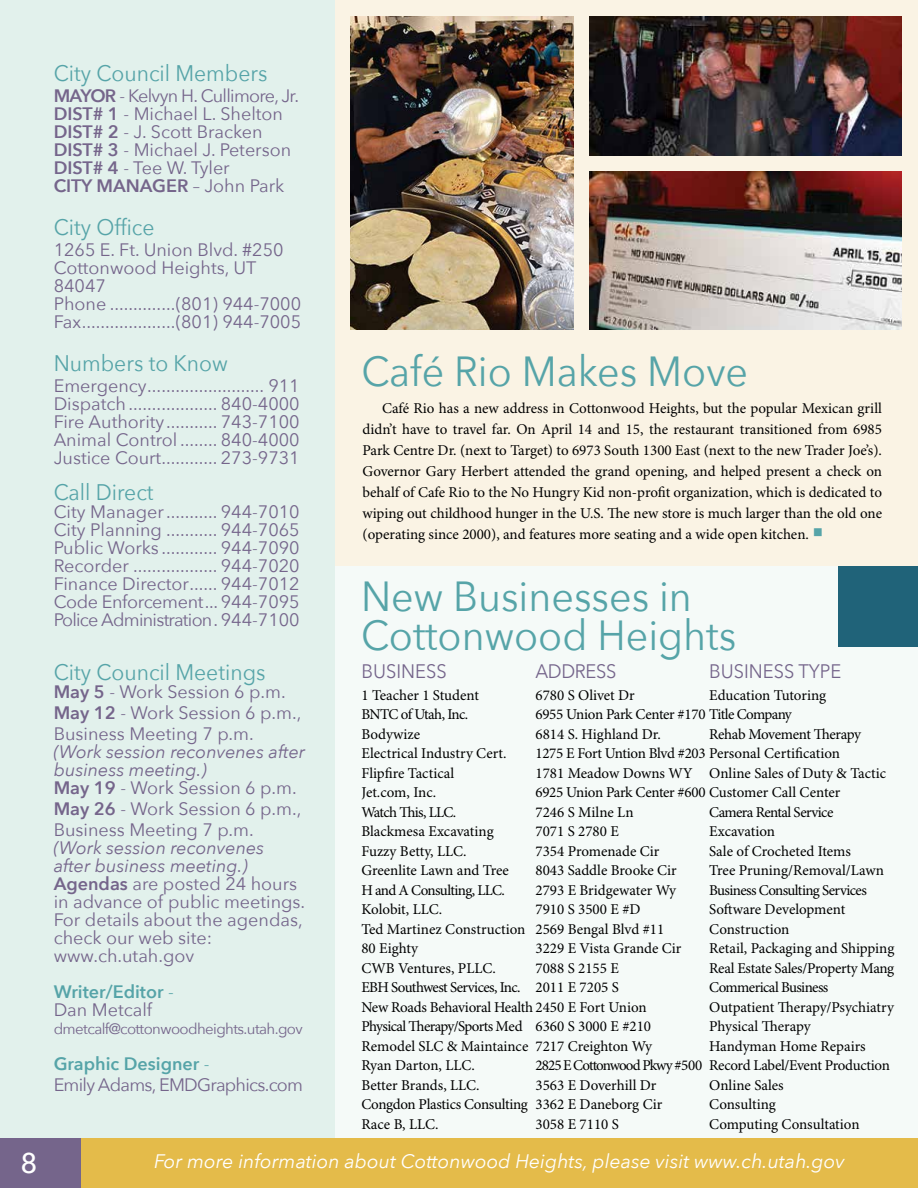
<style>
.page{position:relative;width:918px;height:1188px;background:#fff}
.page>*{position:absolute;margin:0;border:0;box-sizing:border-box;transform-origin:0 0}
.t1{font:42px/39px "Avenir Next";color:#56a4a8;scale:.94 1}
.t2{font:500 28.5px "Avenir Next";color:#fff}
.t3{font:22.5px "Avenir Next";color:#56a4a8;scale:.94 1}
.t4{font:italic 19.5px "Avenir Next";color:#fff}
.t5{font:19.5px "Avenir Next";color:#75658b;scale:.94 1}
.t6{font:19.5px "Avenir Next";letter-spacing:-.02em;color:#75658b;scale:.94 1}
.t7{font:18px/18px "Avenir Next";color:#75658b}
.t8{font:italic 18px/18px "Avenir Next";color:#75658b}
.t9{font:18px/21px "Avenir Next";letter-spacing:-.04em;color:#75658b}
.t10{font:600 18px/18px "Avenir Next";color:#56a4a8}
.t11{font:15px/21px "Minion Pro";letter-spacing:-.005em;color:#000;text-align:justify}
.t12{font:15px "Minion Pro";letter-spacing:-.04em;color:#000}
.t13{font:15px "Minion Pro";letter-spacing:-.03em;color:#000}
.t14{font:15px "Minion Pro";letter-spacing:-.045em;color:#000}
.t15{font:15px "Minion Pro";letter-spacing:-.035em;color:#000}
.t16{font:15px "Avenir Next";letter-spacing:-.04em;color:#75658b}
.t17{font:15px "Minion Pro";letter-spacing:-.025em;color:#000}
.s1{font-weight:600}
.s2{font-weight:600;font-style:normal}
.s3{font-style:normal}
.s4{font-style:italic}
.s5{font-weight:400}
.s6{font-weight:400;color:#75658b}
.s7{font-weight:600;color:#56a4a8}
.s8{color:#56a4a8}
.s9{font-size:27px;color:#56a4a8}
</style>
<div class="page">
<div style="left:335px;top:0;width:583px;height:572px;background:#faf3e4"></div>
<div style="left:16px;top:1138px;width:902px;height:50px;background:#e4bb4a"></div>
<div style="left:0;top:1138px;width:81px;height:50px;background:#75658b"></div>
<div style="left:335px;top:566px;width:583px;height:572px;background:#f5faf8"></div>
<div style="left:0;top:0;width:335px;height:1138px;background:#e2f1ec"></div>
<img style="left:590px;top:172px;width:312px;height:158px">
<img style="left:351px;top:16px;width:222px;height:314px">
<img style="left:590px;top:16px;width:312px;height:139px">
<div style="left:839px;top:566px;width:79px;height:81px;background:#206379"></div>
<h3 class="t3" style="left:54px;top:54px;width:229px">City Council Members</h3>
<p class="t7" style="left:54px;top:86px;width:247px"><span class="s1">MAYOR</span> - Kelvyn H. Cullimore, Jr.<br><span class="s1">DIST# 1</span> - Michael L. Shelton<br><span class="s1">DIST# 2</span> - J. Scott Bracken<br><span class="s1">DIST# 3</span> - Michael J. Peterson<br><span class="s1">DIST# 4</span> - Tee W. Tyler<br><span class="s1">CITY MANAGER</span> – John Park</p>
<h3 class="t3" style="left:54px;top:208px;width:109px">City Office</h3>
<p class="t7" style="left:54px;top:240px;width:249px">1265 E. Ft. Union Blvd. #250<br>Cottonwood Heights, UT<br>84047<br>Phone ..............(801) 944-7000<br>Fax....................(801) 944-7005</p>
<h3 class="t3" style="left:54px;top:344px;width:187px">Numbers to Know</h3>
<p class="t7" style="left:54px;top:375px;width:248px;text-align:justify">Emergency......................... 911<br>Dispatch ................... 840-4000<br>Fire Authority........... 743-7100<br>Animal Control ........ 840-4000<br>Justice Court............ 273-9731</p>
<h3 class="t3" style="left:54px;top:473px;width:108px">Call Direct</h3>
<p class="t7" style="left:54px;top:501px;width:248px;text-align:justify">City Manager........... 944-7010<br>City Planning ........... 944-7065<br>Public Works ............ 944-7090<br>Recorder .................. 944-7020<br>Finance Director...... 944-7012<br>Code Enforcement... 944-7095<br>Police Administration. 944-7100</p>
<h3 class="t3" style="left:54px;top:653px;width:227px">City Council Meetings</h3>
<p class="t7" style="left:54px;top:680px;width:249px;line-height:21px"><span class="s1">May 5</span> - Work Session 6 p.m.<br><span class="s1">May 12</span> - Work Session 6 p.m.,<br>Business Meeting 7 p.m.</p>
<p class="t8" style="left:54px;top:741px;width:253px">(Work session reconvenes after business meeting.)<br><span class="s2">May 19</span> <span class="s3">- Work Session 6 p.m.</span></p>
<p class="t7" style="left:54px;top:797px;width:249px;line-height:21px"><span class="s1">May 26</span> - Work Session 6 p.m.,<br>Business Meeting 7 p.m.</p>
<p class="t7" style="left:54px;top:837px;width:253px"><span class="s4">(Work session reconvenes after business meeting.)<br></span><span class="s1">Agendas</span> are posted 24 hours in advance of public meetings.<br>For details about the agendas, check our web site: www.ch.utah.gov</p>
<p class="t10" style="left:54px;top:982px;width:122px">Writer/Editor <span class="s5">-<br></span><span class="s6">Dan Metcalf</span></p>
<p class="t16" style="left:54px;top:1016px;width:251px">dmetcalf@cottonwoodheights.utah.gov</p>
<p class="t9" style="left:54px;top:1052px;width:251px"><span class="s7">Graphic Designer</span> <span class="s8">-<br></span>Emily Adams, EMDGraphics.com</p>
<h1 class="t1" style="left:361px;top:350px;width:413px">Café Rio Makes Move</h1>
<p class="t11" style="left:363px;top:398px;width:521px;text-indent:20px">Café Rio has a new address in Cottonwood Heights, but the popular Mexican grill didn’t have to travel far. On April 14 and 15, the restaurant transitioned from 6985<br>Park Centre Dr. (next to Target) to 6973 South 1300 East (next to the new Trader Joe’s).<br>Governor Gary Herbert attended the grand opening, and helped present a check on behalf of Cafe Rio to the No Hungry Kid non-profit organization, which is dedicated to wiping out childhood hunger in the U.S. The new store is much larger than the old one (operating since 2000), and features more seating and a wide open kitchen. <span class="s9">■</span></p>
<h1 class="t1" style="left:361px;top:575px;width:401px">New Businesses in<br>Cottonwood Heights</h1>
<h3 class="t5" style="left:361px;top:655px;width:92px">BUSINESS</h3>
<h3 class="t6" style="left:536px;top:655px;width:88px">ADDRESS</h3>
<h3 class="t5" style="left:709px;top:655px;width:142px">BUSINESS TYPE</h3>
<p class="t11" style="left:361px;top:685px;width:119px">1 Teacher 1 Student</p>
<p class="t11" style="left:535px;top:685px;width:101px">6780 S Olivet Dr</p>
<p class="t11" style="left:709px;top:685px;width:119px">Education Tutoring</p>
<p class="t14" style="left:361px;top:705px;width:108px">BNTC of Utah, Inc.</p>
<p class="t13" style="left:535px;top:705px;width:258px">6955 Union Park Center #170 Title Company</p>
<p class="t11" style="left:361px;top:724px;width:60px">Bodywize</p>
<p class="t11" style="left:535px;top:724px;width:127px">6814 S. Highland Dr.</p>
<p class="t17" style="left:709px;top:725px;width:153px">Rehab Movement Therapy</p>
<p class="t11" style="left:361px;top:743px;width:147px">Electrical Industry Cert.</p>
<p class="t11" style="left:535px;top:743px;width:306px">1275 E Fort Untion Blvd #203 Personal Certification</p>
<p class="t11" style="left:361px;top:763px;width:94px">Flipfire Tactical</p>
<p class="t11" style="left:535px;top:763px;width:352px">1781 Meadow Downs WY Online Sales of Duty &amp; Tactic</p>
<p class="t11" style="left:361px;top:782px;width:76px">Jet.com, Inc.</p>
<p class="t11" style="left:535px;top:782px;width:307px">6925 Union Park Center #600 Customer Call Center</p>
<p class="t14" style="left:361px;top:803px;width:96px">Watch This, LLC.</p>
<p class="t11" style="left:535px;top:802px;width:100px">7246 S Milne Ln</p>
<p class="t12" style="left:709px;top:803px;width:126px">Camera Rental Service</p>
<p class="t11" style="left:361px;top:821px;width:134px">Blackmesa Excavating</p>
<p class="t11" style="left:535px;top:821px;width:85px">7071 S 2780 E</p>
<p class="t11" style="left:709px;top:821px;width:67px">Excavation</p>
<p class="t11" style="left:361px;top:841px;width:107px">Fuzzy Betty, LLC.</p>
<p class="t11" style="left:535px;top:841px;width:125px">7354 Promenade Cir</p>
<p class="t11" style="left:709px;top:841px;width:143px">Sale of Crocheted Items</p>
<p class="t11" style="left:361px;top:860px;width:149px">Greenlite Lawn and Tree</p>
<p class="t11" style="left:535px;top:860px;width:143px">8043 Saddle Brooke Cir</p>
<p class="t11" style="left:709px;top:860px;width:176px">Tree Pruning/Removal/Lawn</p>
<p class="t14" style="left:361px;top:881px;width:145px">H and A Consulting, LLC.</p>
<p class="t11" style="left:535px;top:880px;width:142px">2793 E Bridgewater Wy</p>
<p class="t12" style="left:709px;top:881px;width:159px">Business Consulting Services</p>
<p class="t11" style="left:361px;top:899px;width:82px">Kolobit, LLC.</p>
<p class="t11" style="left:535px;top:899px;width:107px">7910 S 3500 E #D</p>
<p class="t11" style="left:709px;top:899px;width:138px">Software Development</p>
<p class="t11" style="left:361px;top:919px;width:304px">Ted Martinez Construction 2569 Bengal Blvd #11</p>
<p class="t11" style="left:709px;top:919px;width:82px">Construction</p>
<p class="t11" style="left:361px;top:938px;width:58px">80 Eighty</p>
<p class="t11" style="left:535px;top:938px;width:148px">3229 E Vista Grande Cir</p>
<p class="t11" style="left:709px;top:938px;width:187px">Retail, Packaging and Shipping</p>
<p class="t11" style="left:361px;top:958px;width:136px">CWB Ventures, PLLC.</p>
<p class="t11" style="left:535px;top:958px;width:85px">7088 S 2155 E</p>
<p class="t11" style="left:709px;top:958px;width:187px">Real Estate Sales/Property Mang</p>
<p class="t12" style="left:361px;top:978px;width:259px">EBH Southwest Services, Inc. 2011 E 7205 S</p>
<p class="t12" style="left:709px;top:978px;width:121px">Commerical Business</p>
<p class="t11" style="left:361px;top:997px;width:287px">New Roads Behavioral Health 2450 E Fort Union</p>
<p class="t11" style="left:709px;top:997px;width:186px">Outpatient Therapy/Psychiatry</p>
<p class="t15" style="left:361px;top:1017px;width:291px">Physical Therapy/Sports Med 6360 S 3000 E #210</p>
<p class="t11" style="left:709px;top:1016px;width:103px">Physical Therapy</p>
<p class="t11" style="left:361px;top:1036px;width:292px">Remodel SLC &amp; Maintaince 7217 Creighton Wy</p>
<p class="t11" style="left:709px;top:1036px;width:158px">Handyman Home Repairs</p>
<p class="t11" style="left:361px;top:1055px;width:115px">Ryan Darton, LLC.</p>
<p class="t13" style="left:535px;top:1056px;width:356px">2825 E Cottonwood Pkwy #500 Record Label/Event Production</p>
<p class="t11" style="left:361px;top:1075px;width:120px">Better Brands, LLC.</p>
<p class="t11" style="left:535px;top:1075px;width:123px">3563 E Doverhill Dr</p>
<p class="t11" style="left:709px;top:1075px;width:76px">Online Sales</p>
<p class="t11" style="left:361px;top:1094px;width:302px">Congdon Plastics Consulting 3362 E Daneborg Cir</p>
<p class="t11" style="left:709px;top:1094px;width:68px">Consulting</p>
<p class="t11" style="left:361px;top:1114px;width:79px">Race B, LLC.</p>
<p class="t11" style="left:535px;top:1114px;width:85px">3058 E 7110 S</p>
<p class="t11" style="left:709px;top:1114px;width:152px">Computing Consultation</p>
<h2 class="t2" style="left:20px;top:1139px;width:18px">8</h2>
<h3 class="t4" style="left:154px;top:1144px;width:692px">For more information about Cottonwood Heights, please visit www.ch.utah.gov</h3>
</div>
